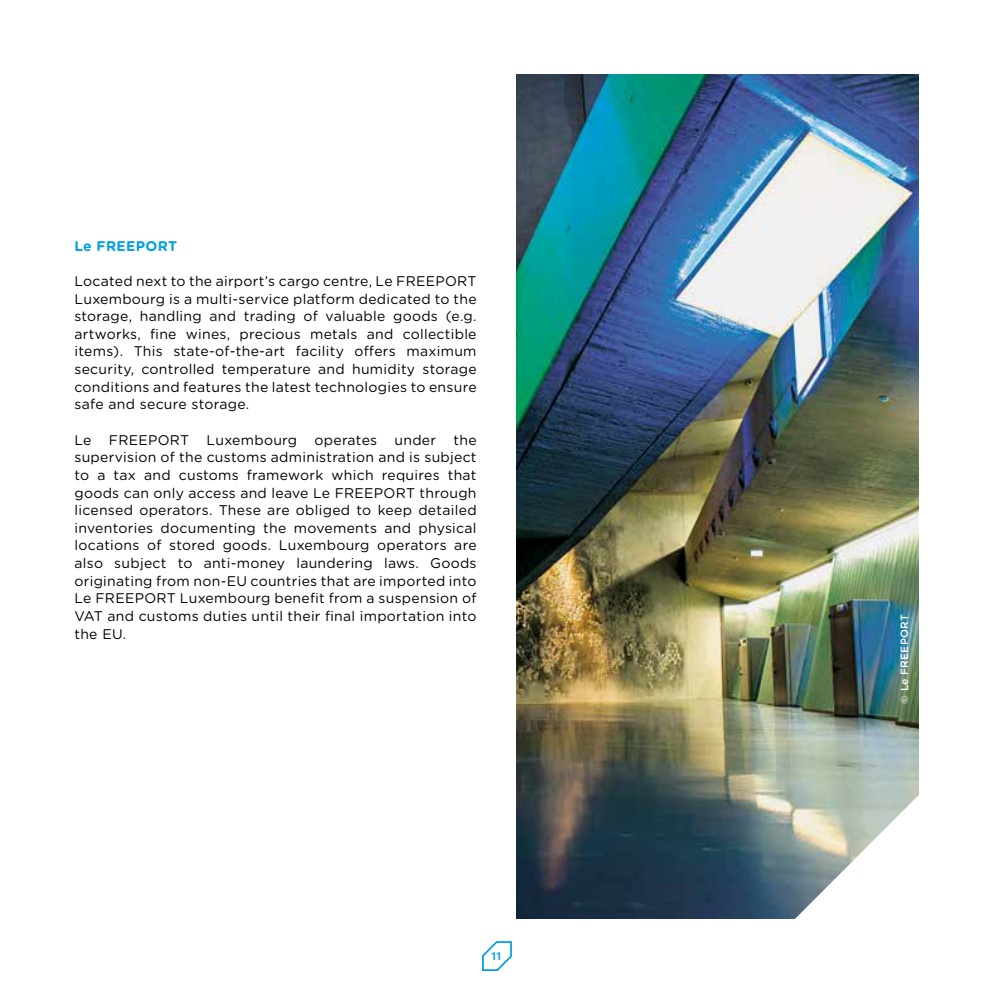
<style>
.page{position:relative;width:993px;height:993px;background:#fff}
.page>*{position:absolute;margin:0;border:0;box-sizing:border-box;transform-origin:0 0}
.t1{font:14px/17.7px "Gotham Rounded";letter-spacing:.02em;color:#000;text-align:justify}
.t2{font:700 14px "Gotham Rounded";letter-spacing:.02em;color:#009fe3}
.t3{font:700 13.12px "Verlag";color:#009fe3}
.t4{font:500 10.5px "Gotham Rounded";letter-spacing:.02em;color:#fff}
</style>
<div class="page">
<svg style="left:482px;top:941px;width:30px;height:30px"></svg>
<img style="left:516px;top:74px;width:402px;height:844px">
<svg style="left:753px;top:753px;width:166px;height:166px"></svg>
<p class="t2" style="left:74px;top:235px;width:104px">Le FREEPORT</p>
<p class="t1" style="left:74px;top:271px;width:403px">Located next to the airport’s cargo centre, Le FREEPORT Luxembourg is a multi-service platform dedicated to the storage, handling and trading of valuable goods (e.g. artworks, fine wines, precious metals and collectible items). This state-of-the-art facility offers maximum security, controlled temperature and humidity storage conditions and features the latest technologies to ensure safe and secure storage.</p>
<p class="t1" style="left:74px;top:430px;width:403px">Le FREEPORT Luxembourg operates under the supervision of the customs administration and is subject to a tax and customs framework which requires that goods can only access and leave Le FREEPORT through licensed operators. These are obliged to keep detailed inventories documenting the movements and physical locations of stored goods. Luxembourg operators are also subject to anti-money laundering laws. Goods originating from non-EU countries that are imported into Le FREEPORT Luxembourg benefit from a suspension of VAT and customs duties until their final importation into the EU.</p>
<p class="t3" style="left:491px;top:944px;width:11px">11</p>
<p class="t4" style="left:896px;top:703px;width:91px;rotate:-90deg">© Le FREEPORT</p>
</div>
